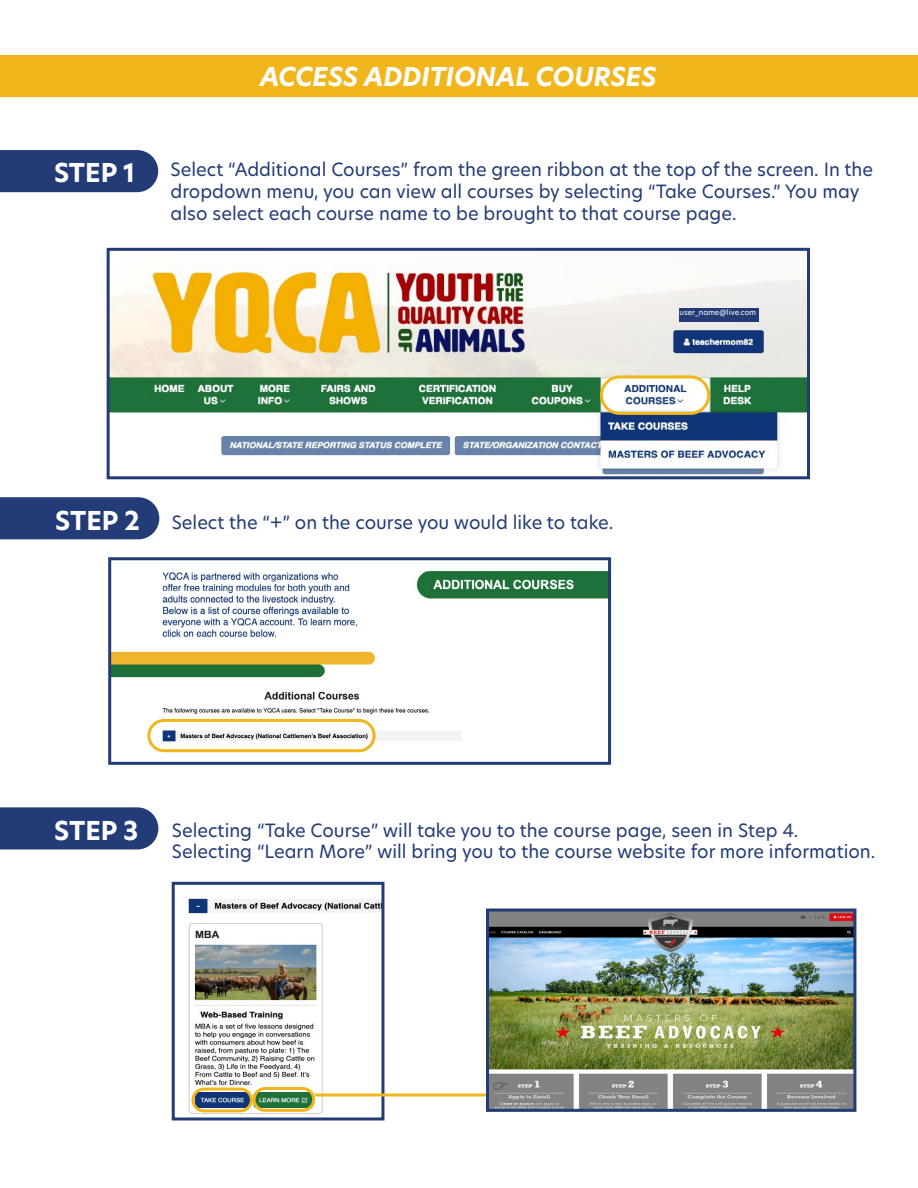
<style>
.page{position:relative;width:918px;height:1188px;background:#fff}
.page>*{position:absolute;margin:0;border:0;box-sizing:border-box;transform-origin:0 0}
.t1{font:italic 700 25.5px "New Hero";color:#fff}
.t2{font:700 25.5px "New Hero";color:#fff}
.t3{font:18px/21.6px "New Hero";color:#233b76}
.t4{font:7.5px "New Hero";color:#fff}
.s1{font-weight:700;font-size:25.5px;color:#fff}
</style>
<div class="page">
<img style="left:111px;top:268px;width:695px;height:207px">
<div style="left:107px;top:248px;width:703px;height:231px;border:3px solid #233b76"></div>
<div style="left:0;top:150px;width:158px;height:42px;background:#233b76"></div>
<div style="left:0;top:497px;width:159px;height:42px;background:#233b76"></div>
<div style="left:0;top:55px;width:918px;height:42px;background:#f1b61c"></div>
<img style="left:112px;top:571px;width:495px;height:177px">
<div style="left:108px;top:557px;width:503px;height:208px;border:3px solid #233b76"></div>
<div style="left:600px;top:375px;width:110px;height:40px;border:3px solid #f1b61c;border-radius:18px"></div>
<div style="left:680px;top:309px;width:79px;height:13px;background:#233b76"></div>
<img style="left:188px;top:898px;width:192px;height:216px">
<div style="left:172px;top:882px;width:212px;height:238px;border:3px solid #233b76"></div>
<div style="left:0;top:807px;width:158px;height:42px;background:#233b76"></div>
<hr style="left:315px;top:1094px;width:239px;height:2px;background:#f1b61c">
<div style="left:253px;top:1087px;width:62px;height:25px;border:3px solid #f1b61c;border-radius:11px"></div>
<div style="left:147px;top:719px;width:229px;height:33px;border:3px solid #f1b61c;border-radius:15px"></div>
<img style="left:490px;top:913px;width:362px;height:195px">
<div style="left:486px;top:909px;width:370px;height:203px;border:3px solid #233b76"></div>
<div style="left:192px;top:1088px;width:61px;height:24px;border:3px solid #f1b61c;border-radius:11px"></div>
<h1 class="t1" style="left:260px;top:60px;width:398px">ACCESS ADDITIONAL COURSES</h1>
<h1 class="t2" style="left:54px;top:156px;width:83px">STEP 1</h1>
<p class="t3" style="left:171px;top:159px;width:704px">Select “Additional Courses” from the green ribbon at the top of the screen. In the dropdown menu, you can view all courses by selecting “Take Courses.” You may also select each course name to be brought to that course page.</p>
<p class="t4" style="left:680px;top:307px;width:78px">user_name@live.com</p>
<p class="t3" style="left:55px;top:512px;width:560px"><span class="s1">STEP 2</span> Select the “+” on the course you would like to take.</p>
<h1 class="t2" style="left:54px;top:813px;width:86px">STEP 3</h1>
<p class="t3" style="left:172px;top:819px;width:705px">Selecting “Take Course” will take you to the course page, seen in Step 4.<br>Selecting “Learn More” will bring you to the course website for more information.</p>
</div>
